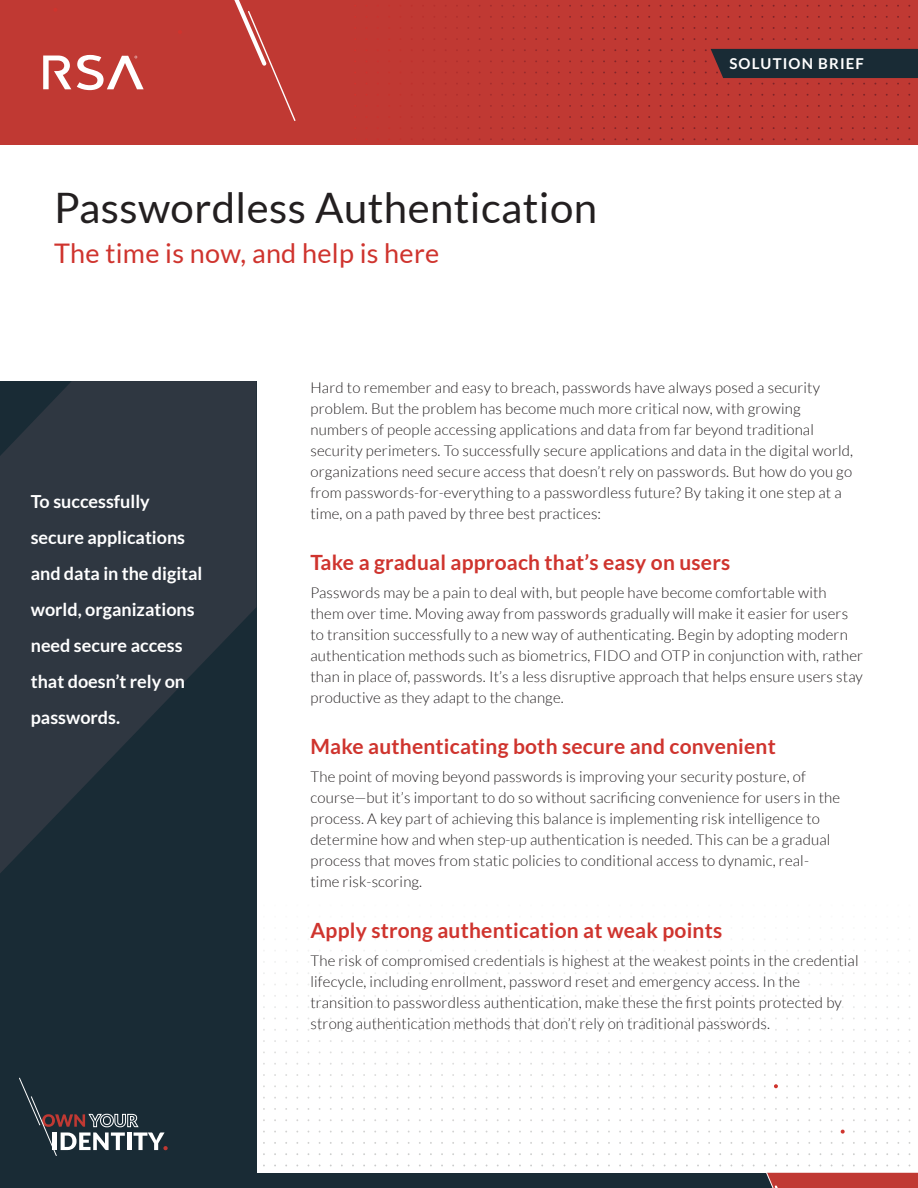
<style>
.page{position:relative;width:918px;height:1188px;background:#fff}
.page>*{position:absolute;margin:0;border:0;box-sizing:border-box;transform-origin:0 0}
.Doc_Title{font:42px "Lato";letter-spacing:.01em;color:#231f20}
.Doc_Subtitle{font:27px "Lato";letter-spacing:.01em;color:#cf342e}
.Body_Red_Subhead{font:700 21px "Lato";letter-spacing:.01em;color:#cf342e}
.Side_Bar_Title{font:700 18px/36px "Lato";color:#fff}
.Body_Paragraph{font:300 15px/21px "Lato";letter-spacing:.01em;color:#231f20}
.t1{font:700 15px "Lato";letter-spacing:.075em;color:#fff}
</style>
<div class="page">
<div style="left:0;top:1173px;width:918px;height:15px;background:#192b35"></div>
<div style="left:766px;top:1173px;width:152px;height:15px;background:#c03933"></div>
<div style="left:0;top:0;width:918px;height:145px;background:#c03933"></div>
<svg style="left:445px;top:138px;width:183px;height:2px"></svg>
<svg style="left:445px;top:127px;width:183px;height:2px"></svg>
<svg style="left:445px;top:116px;width:183px;height:2px"></svg>
<svg style="left:445px;top:105px;width:183px;height:2px"></svg>
<svg style="left:445px;top:94px;width:183px;height:2px"></svg>
<svg style="left:445px;top:83px;width:183px;height:2px"></svg>
<svg style="left:445px;top:72px;width:183px;height:1px"></svg>
<svg style="left:445px;top:60px;width:183px;height:2px"></svg>
<svg style="left:445px;top:49px;width:183px;height:2px"></svg>
<svg style="left:445px;top:38px;width:183px;height:2px"></svg>
<svg style="left:445px;top:27px;width:183px;height:2px"></svg>
<svg style="left:445px;top:16px;width:183px;height:2px"></svg>
<svg style="left:445px;top:5px;width:183px;height:2px"></svg>
<svg style="left:43px;top:55px;width:101px;height:35px"></svg>
<svg style="left:564px;top:950px;width:1px;height:216px"></svg>
<svg style="left:552px;top:950px;width:2px;height:216px"></svg>
<svg style="left:541px;top:950px;width:2px;height:216px"></svg>
<svg style="left:530px;top:950px;width:2px;height:216px"></svg>
<svg style="left:519px;top:950px;width:2px;height:216px"></svg>
<svg style="left:508px;top:950px;width:2px;height:216px"></svg>
<svg style="left:497px;top:950px;width:2px;height:216px"></svg>
<svg style="left:486px;top:950px;width:1px;height:216px"></svg>
<svg style="left:475px;top:950px;width:1px;height:216px"></svg>
<svg style="left:463px;top:950px;width:2px;height:216px"></svg>
<svg style="left:452px;top:950px;width:2px;height:216px"></svg>
<svg style="left:441px;top:950px;width:2px;height:216px"></svg>
<svg style="left:430px;top:950px;width:2px;height:216px"></svg>
<svg style="left:419px;top:950px;width:2px;height:216px"></svg>
<svg style="left:408px;top:950px;width:2px;height:216px"></svg>
<svg style="left:397px;top:950px;width:1px;height:216px"></svg>
<svg style="left:385px;top:950px;width:2px;height:216px"></svg>
<svg style="left:374px;top:950px;width:2px;height:216px"></svg>
<svg style="left:363px;top:950px;width:2px;height:216px"></svg>
<svg style="left:352px;top:950px;width:2px;height:216px"></svg>
<svg style="left:341px;top:950px;width:2px;height:216px"></svg>
<svg style="left:330px;top:950px;width:2px;height:216px"></svg>
<svg style="left:319px;top:950px;width:2px;height:216px"></svg>
<svg style="left:308px;top:950px;width:1px;height:216px"></svg>
<svg style="left:296px;top:950px;width:2px;height:216px"></svg>
<svg style="left:285px;top:950px;width:2px;height:216px"></svg>
<svg style="left:274px;top:950px;width:2px;height:216px"></svg>
<svg style="left:263px;top:950px;width:2px;height:216px"></svg>
<svg style="left:909px;top:950px;width:1px;height:216px"></svg>
<svg style="left:897px;top:950px;width:2px;height:216px"></svg>
<svg style="left:886px;top:950px;width:2px;height:216px"></svg>
<svg style="left:875px;top:950px;width:2px;height:216px"></svg>
<svg style="left:864px;top:950px;width:2px;height:216px"></svg>
<svg style="left:853px;top:950px;width:2px;height:216px"></svg>
<svg style="left:831px;top:950px;width:1px;height:216px"></svg>
<svg style="left:820px;top:950px;width:1px;height:216px"></svg>
<svg style="left:808px;top:950px;width:2px;height:216px"></svg>
<svg style="left:797px;top:950px;width:2px;height:216px"></svg>
<svg style="left:786px;top:950px;width:2px;height:216px"></svg>
<svg style="left:764px;top:950px;width:2px;height:216px"></svg>
<svg style="left:753px;top:950px;width:2px;height:216px"></svg>
<svg style="left:742px;top:950px;width:1px;height:216px"></svg>
<svg style="left:731px;top:950px;width:1px;height:216px"></svg>
<svg style="left:719px;top:950px;width:2px;height:216px"></svg>
<svg style="left:708px;top:950px;width:2px;height:216px"></svg>
<svg style="left:697px;top:950px;width:2px;height:216px"></svg>
<svg style="left:686px;top:950px;width:2px;height:216px"></svg>
<svg style="left:675px;top:950px;width:2px;height:216px"></svg>
<svg style="left:664px;top:950px;width:2px;height:216px"></svg>
<svg style="left:653px;top:950px;width:1px;height:216px"></svg>
<svg style="left:641px;top:950px;width:2px;height:216px"></svg>
<svg style="left:630px;top:950px;width:2px;height:216px"></svg>
<svg style="left:619px;top:950px;width:2px;height:216px"></svg>
<svg style="left:608px;top:950px;width:2px;height:216px"></svg>
<svg style="left:597px;top:950px;width:2px;height:216px"></svg>
<svg style="left:586px;top:950px;width:2px;height:216px"></svg>
<svg style="left:575px;top:950px;width:1px;height:216px"></svg>
<svg style="left:841px;top:950px;width:4px;height:216px"></svg>
<svg style="left:774px;top:950px;width:4px;height:216px"></svg>
<svg style="left:178px;top:30px;width:4px;height:4px"></svg>
<svg style="left:234px;top:0;width:62px;height:121px"></svg>
<svg style="left:705px;top:49px;width:213px;height:36px"></svg>
<div style="left:0;top:381px;width:256px;height:796px;background:#192b35"></div>
<svg style="left:0;top:381px;width:256px;height:492px;fill:#2f3741"></svg>
<svg style="left:19px;top:1077px;width:149px;height:79px"></svg>
<p class="Doc_Title" style="left:54px;top:184px;width:545px">Passwordless Authentication</p>
<p class="Doc_Subtitle" style="left:54px;top:238px;width:387px">The time is now, and help is here</p>
<p class="t1" style="left:729px;top:55px;width:136px">SOLUTION BRIEF</p>
<p class="Side_Bar_Title" style="left:31px;top:484px;width:173px">To successfully secure applications and data in the digital world, organizations need secure access that doesn’t rely on passwords.</p>
<p class="Body_Paragraph" style="left:310px;top:377px;width:544px">Hard to remember and easy to breach, passwords have always posed a security problem. But the problem has become much more critical now, with growing numbers of people accessing applications and data from far beyond traditional security perimeters. To successfully secure applications and data in the digital world, organizations need secure access that doesn’t rely on passwords. But how do you go from passwords-for-everything to a passwordless future? By taking it one step at a time, on a path paved by three best practices:</p>
<p class="Body_Red_Subhead" style="left:310px;top:551px;width:421px">Take a gradual approach that’s easy on users</p>
<p class="Body_Paragraph" style="left:310px;top:582px;width:554px">Passwords may be a pain to deal with, but people have become comfortable with them over time. Moving away from passwords gradually will make it easier for users to transition successfully to a new way of authenticating. Begin by adopting modern authentication methods such as biometrics, FIDO and OTP in conjunction with, rather than in place of, passwords. It’s a less disruptive approach that helps ensure users stay productive as they adapt to the change.</p>
<p class="Body_Red_Subhead" style="left:310px;top:734px;width:467px">Make authenticating both secure and convenient</p>
<p class="Body_Paragraph" style="left:310px;top:766px;width:531px">The point of moving beyond passwords is improving your security posture, of course—but it’s important to do so without sacrificing convenience for users in the process. A key part of achieving this balance is implementing risk intelligence to determine how and when step-up authentication is needed. This can be a gradual process that moves from static policies to conditional access to dynamic, real&shy;time risk-scoring.</p>
<p class="Body_Red_Subhead" style="left:310px;top:918px;width:413px">Apply strong authentication at weak points</p>
<p class="Body_Paragraph" style="left:310px;top:950px;width:550px">The risk of compromised credentials is highest at the weakest points in the credential lifecycle, including enrollment, password reset and emergency access. In the transition to passwordless authentication, make these the first points protected by strong authentication methods that don’t rely on traditional passwords.</p>
</div>
